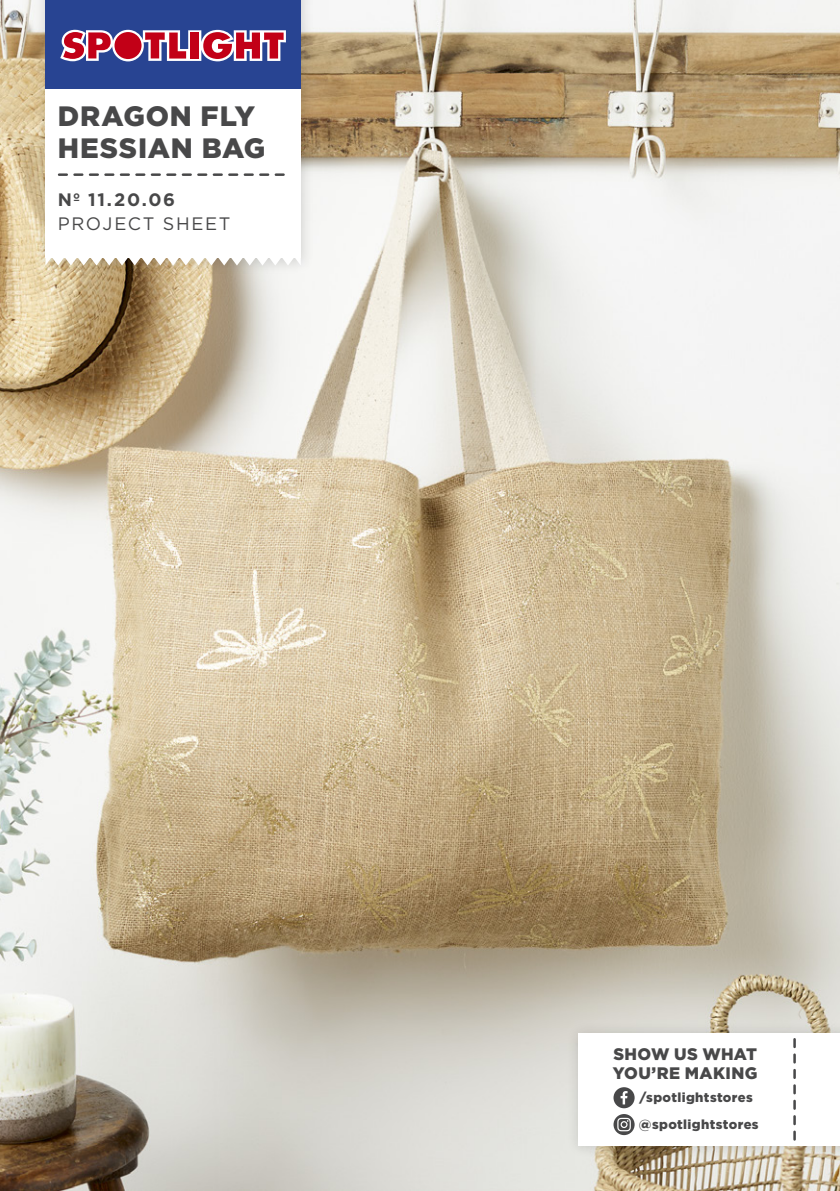
<style>
.page{position:relative;width:840px;height:1191px;background:#fff}
.page>*{position:absolute;margin:0;border:0;box-sizing:border-box;transform-origin:0 0}
.t1{font:900 28px/32px "Gotham";letter-spacing:.025em;color:#484849}
.t2{font:18px "Gotham";letter-spacing:.095em;color:#484849}
.t3{font:700 18px "Gotham";letter-spacing:.085em;color:#484849}
.t4{font:900 16.6px/19.4px "Gotham";letter-spacing:.02em;color:#484849}
.t5{font:900 13px/26.8px "Gotham";letter-spacing:.025em;color:#484849}
</style>
<div class="page">
<img style="left:0;top:0;width:839px;height:1191px">
<div style="left:566px;top:1021px;width:273px;height:138px;background:#000;opacity:.15"></div>
<div style="left:577px;top:1033px;width:262px;height:112px;background:#fff"></div>
<svg style="left:793px;top:1039px;width:2px;height:100px"></svg>
<div style="left:613px;top:1087px;width:21px;height:21px;background:#484849;border-radius:50%"></div>
<svg style="left:620px;top:1091px;width:7px;height:13px"></svg>
<svg style="left:613px;top:1114px;width:21px;height:21px"></svg>
<svg style="left:617px;top:1117px;width:13px;height:14px"></svg>
<div style="left:34px;top:0;width:280px;height:277px;background:#000;opacity:.15"></div>
<div style="left:45px;top:0;width:255px;height:89px;background:#284492"></div>
<svg style="left:60px;top:30px;width:226px;height:31px"></svg>
<svg style="left:45px;top:257px;width:255px;height:8px"></svg>
<div style="left:45px;top:89px;width:255px;height:168px;background:#fff"></div>
<svg style="left:59px;top:173px;width:224px;height:3px"></svg>
<h1 class="t1" style="left:58px;top:100px;width:209px">DRAGON FLY<br>HESSIAN BAG</h1>
<h2 class="t3" style="left:58px;top:187px;width:119px">Nº 11.20.06</h2>
<h2 class="t2" style="left:58px;top:212px;width:174px">PROJECT SHEET</h2>
<p class="t4" style="left:612px;top:1043px;width:146px">SHOW US WHAT<br>YOU’RE MAKING</p>
<p class="t5" style="left:638px;top:1084px;width:121px">/spotlightstores @spotlightstores</p>
</div>
